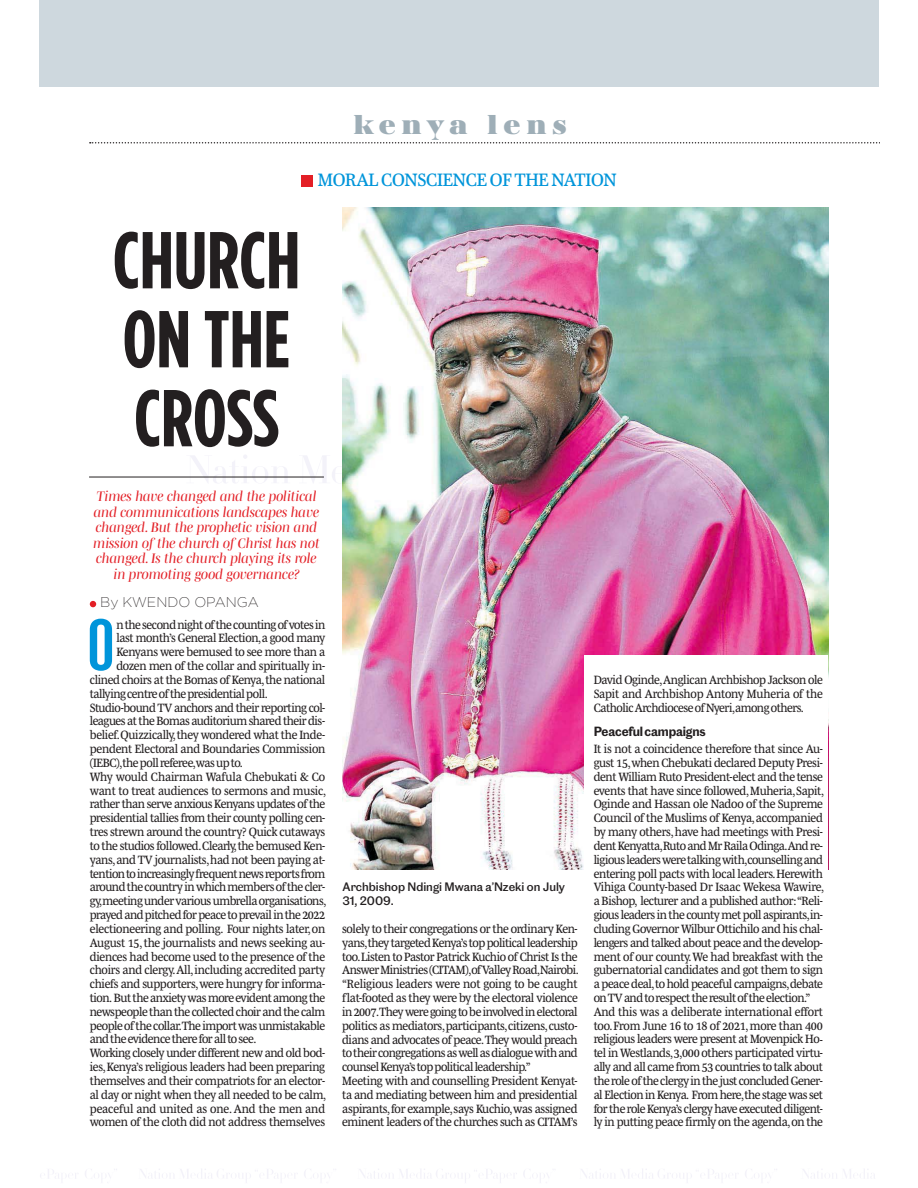
<style>
.page{position:relative;width:918px;height:1188px;background:#fff}
.page>*{position:absolute;margin:0;border:0;box-sizing:border-box;transform-origin:0 0}
.t1{font:700 80.4px/79.1px "Gotham Condensed";color:#231f20}
.t2{font:600 66.9px "Caslon Doric Condensed";color:#0095da;scale:.96 1}
.t3{font:900 28.2px "AW Conqueror Pro Didot S";letter-spacing:.2em;color:#9eaeb7}
.t4{font:18.3px "Mencken Pro Text";letter-spacing:-.02em;color:#0095da}
.t5{font:italic 14.1px/15.5px "Mencken Pro Head";letter-spacing:-.01em;color:#e31f26;text-align:center}
.t6{font:200 14.1px "Gotham";color:#231f20}
.t7{font:12.3px/13.8px "Mencken Pro Text";letter-spacing:-.03em;color:#231f20;scale:.96 1}
.t8{font:12.3px "Mencken Pro Text";letter-spacing:-.01em;color:#231f20;scale:.96 1}
.t9{font:600 12.3px "Caslon Doric";letter-spacing:-.015em;color:#231f20;scale:.96 1}
.t10{font:500 11.25px/13.8px "Caslon Doric";color:#231f20}
</style>
<div class="page">
<svg style="left:186px;top:455px;width:104px;height:28px"></svg>
<svg style="left:299px;top:454px;width:44px;height:30px"></svg>
<svg style="left:40px;top:1169px;width:36px;height:10px"></svg>
<svg style="left:85px;top:1169px;width:32px;height:9px"></svg>
<svg style="left:140px;top:1169px;width:158px;height:14px"></svg>
<svg style="left:304px;top:1169px;width:32px;height:9px"></svg>
<svg style="left:359px;top:1169px;width:158px;height:14px"></svg>
<svg style="left:523px;top:1170px;width:26px;height:13px"></svg>
<svg style="left:581px;top:1169px;width:155px;height:14px"></svg>
<svg style="left:745px;top:1169px;width:32px;height:9px"></svg>
<svg style="left:803px;top:1169px;width:72px;height:10px"></svg>
<svg style="left:90px;top:142px;width:789px;height:1px"></svg>
<div style="left:301px;top:175px;width:11px;height:11px;background:#e31f26"></div>
<hr style="left:89px;top:477px;width:235px;height:1px;background:#231f20">
<svg style="left:90px;top:601px;width:6px;height:6px"></svg>
<div style="left:39px;top:0;width:840px;height:87px;background:#ced8de"></div>
<img style="left:343px;top:208px;width:485px;height:661px">
<div style="left:584px;top:655px;width:243px;height:347px;background:#fff"></div>
<h1 class="t1" style="left:113px;top:225px;width:189px">CHURCH<br>ON THE<br>CROSS</h1>
<h3 class="t3" style="left:354px;top:113px;width:215px">kenya lens</h3>
<h3 class="t4" style="left:318px;top:172px;width:301px">MORAL CONSCIENCE OF THE NATION</h3>
<p class="t5" style="left:93px;top:489px;width:228px">Times have changed and the political and communications landscapes have changed. But the prophetic vision and mission of the church of Christ has not changed. Is the church playing its role in promoting good governance?</p>
<p class="t6" style="left:100px;top:597px;width:160px">By KWENDO OPANGA</p>
<h2 class="t2" style="left:87px;top:619px;width:30px">O</h2>
<p class="t7" style="left:116px;top:618px;width:219px">n the second night of the counting of votes in</p>
<p class="t7" style="left:116px;top:632px;width:219px">last month’s General Election, a good many</p>
<p class="t7" style="left:116px;top:646px;width:219px">Kenyans were bemused to see more than a</p>
<p class="t7" style="left:116px;top:660px;width:219px">dozen men of the collar and spiritually in-</p>
<p class="t7" style="left:90px;top:673px;width:247px">clined choirs at the Bomas of Kenya,the national</p>
<p class="t7" style="left:90px;top:687px;width:187px">tallying centre of the presidential poll.</p>
<p class="t7" style="left:90px;top:701px;width:247px">Studio-bound TV anchors and their reporting col-</p>
<p class="t7" style="left:90px;top:715px;width:247px">leagues at the Bomas auditorium shared their dis-</p>
<p class="t7" style="left:90px;top:729px;width:247px">belief. Quizzically, they wondered what the Inde-</p>
<p class="t7" style="left:90px;top:743px;width:247px">pendent Electoral and Boundaries Commission</p>
<p class="t7" style="left:90px;top:756px;width:161px">(IEBC),the poll referee,was up to.</p>
<p class="t8" style="left:90px;top:771px;width:247px">Why would Chairman Wafula Chebukati &amp; Co</p>
<p class="t7" style="left:90px;top:784px;width:248px">want to treat audiences to sermons and music,</p>
<p class="t7" style="left:90px;top:798px;width:247px">rather than serve anxious Kenyans updates of the</p>
<p class="t7" style="left:90px;top:812px;width:247px">presidential tallies from their county polling cen-</p>
<p class="t7" style="left:90px;top:825px;width:247px">tres strewn around the country? Quick cutaways</p>
<p class="t7" style="left:90px;top:839px;width:247px">to the studios followed.Clearly,the bemused Ken-</p>
<p class="t7" style="left:90px;top:853px;width:247px">yans, and TV journalists, had not been paying at-</p>
<p class="t7" style="left:90px;top:867px;width:247px">tention to increasingly frequent news reports from</p>
<p class="t7" style="left:90px;top:881px;width:247px">around the country in which members of the cler-</p>
<p class="t7" style="left:90px;top:895px;width:248px">gy,meeting under various umbrella organisations,</p>
<p class="t7" style="left:90px;top:908px;width:247px">prayed and pitched for peace to prevail in the 2022</p>
<p class="t7" style="left:90px;top:922px;width:247px">electioneering and polling. Four nights later, on</p>
<p class="t7" style="left:90px;top:936px;width:247px">August 15, the journalists and news seeking au-</p>
<p class="t7" style="left:90px;top:950px;width:247px">diences had become used to the presence of the</p>
<p class="t7" style="left:90px;top:964px;width:247px">choirs and clergy. All, including accredited party</p>
<p class="t7" style="left:90px;top:978px;width:247px">chiefs and supporters, were hungry for informa-</p>
<p class="t7" style="left:90px;top:991px;width:247px">tion. But the anxiety was more evident among the</p>
<p class="t7" style="left:90px;top:1005px;width:247px">newspeople than the collected choir and the calm</p>
<p class="t7" style="left:90px;top:1019px;width:247px">people of the collar.The import was unmistakable</p>
<p class="t7" style="left:90px;top:1033px;width:175px">and the evidence there for all to see.</p>
<p class="t7" style="left:90px;top:1047px;width:247px">Working closely under different new and old bod-</p>
<p class="t7" style="left:90px;top:1061px;width:247px">ies, Kenya’s religious leaders had been preparing</p>
<p class="t7" style="left:90px;top:1074px;width:247px">themselves and their compatriots for an elector-</p>
<p class="t7" style="left:90px;top:1088px;width:248px">al day or night when they all needed to be calm,</p>
<p class="t8" style="left:90px;top:1103px;width:247px">peaceful and united as one. And the men and</p>
<p class="t7" style="left:90px;top:1116px;width:247px">women of the cloth did not address themselves</p>
<p class="t10" style="left:343px;top:881px;width:224px">Archbishop Ndingi Mwana a’Nzeki on July<br>31, 2009.</p>
<p class="t7" style="left:342px;top:922px;width:248px">solely to their congregations or the ordinary Ken&shy;yans,they targeted Kenya’s top political leadership too.Listen to Pastor Patrick Kuchio of Christ Is the Answer Ministries (CITAM),of Valley Road,Nairobi. “Religious leaders were not going to be caught flat-footed as they were by the electoral violence in 2007.They were going to be involved in electoral politics as mediators,participants,citizens,custo&shy;dians and advocates of peace.They would preach to their congregations as well as dialogue with and counsel Kenya’s top political leadership.”<br>Meeting with and counselling President Kenyat&shy;ta and mediating between him and presidential aspirants, for example, says Kuchio, was assigned eminent leaders of the churches such as CITAM’s</p>
<p class="t7" style="left:594px;top:673px;width:240px;text-align:justify">David Oginde,Anglican Archbishop Jackson ole Sapit and Archbishop Antony Muheria of the Catholic Archdiocese of Nyeri,among others.</p>
<p class="t9" style="left:594px;top:727px;width:118px">Peaceful campaigns</p>
<p class="t7" style="left:594px;top:742px;width:242px">It is not a coincidence therefore that since Au&shy;gust 15, when Chebukati declared Deputy Presi&shy;dent William Ruto President-elect and the tense events that have since followed, Muheria, Sapit, Oginde and Hassan ole Nadoo of the Supreme Council of the Muslims of Kenya, accompanied by many others, have had meetings with Presi&shy;dent Kenyatta,Ruto and Mr Raila Odinga.And re&shy;ligious leaders were talking with,counselling and entering poll pacts with local leaders. Herewith Vihiga County-based Dr Isaac Wekesa Wawire, a Bishop, lecturer and a published author:“Reli&shy;gious leaders in the county met poll aspirants,in&shy;cluding Governor Wilbur Ottichilo and his chal&shy;lengers and talked about peace and the develop&shy;ment of our county. We had breakfast with the gubernatorial candidates and got them to sign a peace deal,to hold peaceful campaigns,debate on TV and to respect the result of the election.” And this was a deliberate international effort too. From June 16 to 18 of 2021, more than 400 religious leaders were present at Movenpick Ho&shy;tel in Westlands,3,000 others participated virtu&shy;ally and all came from 53 countries to talk about the role of the clergy in the just concluded Gener&shy;al Election in Kenya. From here,the stage was set for the role Kenya’s clergy have executed diligent&shy;ly in putting peace firmly on the agenda, on the</p>
</div>
